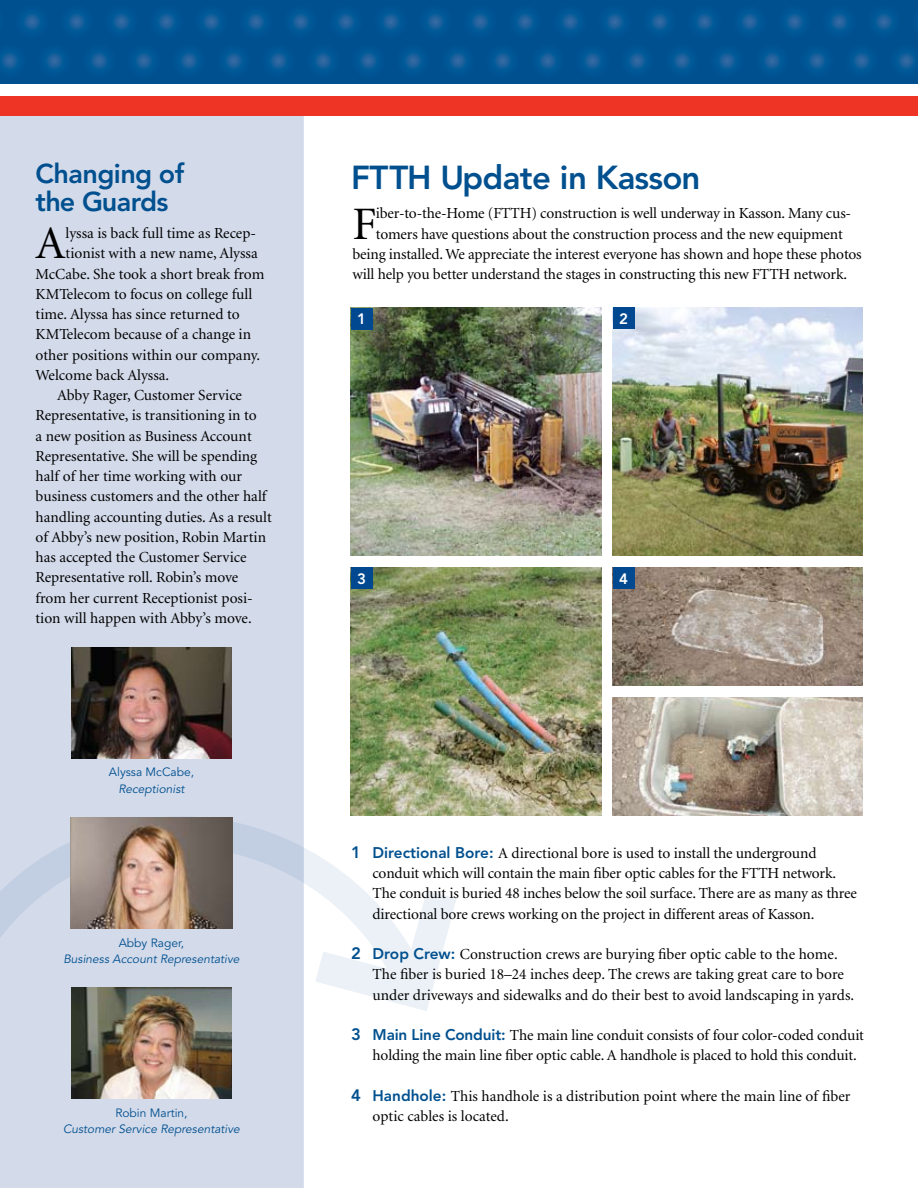
<style>
.page{position:relative;width:918px;height:1188px;background:#fff}
.page>*{position:absolute;margin:0;border:0;box-sizing:border-box;transform-origin:0 0}
.t1{font:46.5px "Minion";color:#000}
.t2{font:800 33px "Avenir";letter-spacing:-.015em;color:#00508f}
.t3{font:800 27px/28.5px "Avenir";letter-spacing:-.02em;color:#00508f}
.t4{font:15.3px/20.2px "Minion";letter-spacing:-.005em;color:#000}
.t5{font:800 15px "Avenir";color:#fff}
.t6{font:italic 12px "Avenir";color:#00508f}
.t7{font:12px "Avenir";color:#00508f}
.s1{font-family:"Avenir";font-weight:800;font-size:16.5px;color:#00508f}
.s2{font-family:"Avenir";font-weight:800;color:#00508f}
</style>
<div class="page">
<div style="left:0;top:103px;width:304px;height:1085px;background:#d3daea"></div>
<div style="left:0;top:0;width:918px;height:84px;background:#00508f"></div>
<div style="left:0;top:96px;width:918px;height:20px;background:#ee3424"></div>
<svg style="left:0;top:542px;width:863px;height:471px"></svg>
<svg style="left:0;top:13px;width:916px;height:57px"></svg>
<img style="left:71px;top:818px;width:161px;height:111px">
<img style="left:71px;top:648px;width:161px;height:111px">
<img style="left:613px;top:697px;width:249px;height:119px">
<img style="left:72px;top:988px;width:159px;height:111px">
<img style="left:351px;top:308px;width:251px;height:248px">
<div style="left:351px;top:308px;width:21px;height:21px;background:#004990"></div>
<img style="left:613px;top:308px;width:249px;height:248px">
<div style="left:613px;top:308px;width:21px;height:21px;background:#004990"></div>
<img style="left:351px;top:567px;width:251px;height:249px">
<div style="left:351px;top:567px;width:21px;height:22px;background:#004990"></div>
<img style="left:613px;top:567px;width:249px;height:118px">
<div style="left:613px;top:567px;width:21px;height:22px;background:#004990"></div>
<h3 class="t3" style="left:36px;top:159px;width:150px">Changing of the Guards</h3>
<h2 class="t2" style="left:351px;top:158px;width:351px">FTTH Update in Kasson</h2>
<h1 class="t1" style="left:352px;top:201px;width:25px">F</h1>
<p class="t4" style="left:376px;top:204px;width:477px">iber-to-the-Home (FTTH) construction is well underway in Kasson. Many cus-</p>
<h1 class="t1" style="left:36px;top:221px;width:32px">A</h1>
<p class="t4" style="left:66px;top:224px;width:192px">lyssa is back full time as Recep-</p>
<p class="t4" style="left:376px;top:224px;width:468px">tomers have questions about the construction process and the new equipment</p>
<p class="t4" style="left:352px;top:244px;width:511px">being installed. We appreciate the interest everyone has shown and hope these photos</p>
<p class="t4" style="left:352px;top:265px;width:496px">will help you better understand the stages in constructing this new FTTH network.</p>
<p class="t4" style="left:66px;top:244px;width:194px">tionist with a new name, Alyssa</p>
<p class="t4" style="left:36px;top:264px;width:230px">McCabe. She took a short break from</p>
<p class="t4" style="left:36px;top:284px;width:218px">KMTelecom to focus on college full</p>
<p class="t4" style="left:36px;top:305px;width:206px">time. Alyssa has since returned to</p>
<p class="t4" style="left:36px;top:325px;width:217px">KMTelecom because of a change in</p>
<p class="t4" style="left:36px;top:345px;width:226px">other positions within our company.</p>
<p class="t4" style="left:36px;top:365px;width:135px">Welcome back Alyssa.</p>
<p class="t4" style="left:57px;top:386px;width:186px">Abby Rager, Customer Service</p>
<p class="t4" style="left:36px;top:406px;width:223px">Representative, is transitioning in to</p>
<p class="t4" style="left:36px;top:426px;width:218px">a new position as Business Account</p>
<p class="t4" style="left:36px;top:446px;width:223px">Representative. She will be spending</p>
<p class="t4" style="left:36px;top:467px;width:208px">half of her time working with our</p>
<p class="t4" style="left:36px;top:487px;width:232px">business customers and the other half</p>
<p class="t4" style="left:36px;top:507px;width:238px">handling accounting duties. As a result</p>
<p class="t4" style="left:36px;top:527px;width:232px">of Abby’s new position, Robin Martin</p>
<p class="t4" style="left:36px;top:548px;width:212px">has accepted the Customer Service</p>
<p class="t4" style="left:36px;top:568px;width:204px">Representative roll. Robin’s move</p>
<p class="t4" style="left:36px;top:588px;width:219px">from her current Receptionist posi-</p>
<p class="t4" style="left:36px;top:608px;width:218px">tion will happen with Abby’s move.</p>
<p class="t5" style="left:357px;top:310px;width:10px">1</p>
<p class="t5" style="left:619px;top:310px;width:10px">2</p>
<p class="t5" style="left:357px;top:570px;width:10px">3</p>
<p class="t5" style="left:619px;top:569px;width:10px">4</p>
<p class="t7" style="left:109px;top:765px;width:87px">Alyssa McCabe,</p>
<p class="t6" style="left:118px;top:782px;width:68px">Receptionist</p>
<p class="t7" style="left:119px;top:936px;width:67px">Abby Rager,</p>
<p class="t6" style="left:63px;top:952px;width:178px">Business Account Representative</p>
<p class="t7" style="left:115px;top:1106px;width:74px">Robin Martin,</p>
<p class="t6" style="left:63px;top:1122px;width:178px">Customer Service Representative</p>
<p class="t4" style="left:373px;top:843px;width:486px;text-indent:-22px"><span class="s1">1</span> <span class="s2">Directional Bore:</span> A directional bore is used to install the underground conduit which will contain the main fiber optic cables for the FTTH network.<br>The conduit is buried 48 inches below the soil surface. There are as many as three directional bore crews working on the project in different areas of Kasson.</p>
<p class="t4" style="left:373px;top:945px;width:483px;text-indent:-22px"><span class="s1">2</span> <span class="s2">Drop Crew:</span> Construction crews are burying fiber optic cable to the home.<br>The fiber is buried 18–24 inches deep. The crews are taking great care to bore under driveways and sidewalks and do their best to avoid landscaping in yards.</p>
<p class="t4" style="left:373px;top:1026px;width:493px;text-indent:-22px"><span class="s1">3</span> <span class="s2">Main Line Conduit:</span> The main line conduit consists of four color-coded conduit holding the main line fiber optic cable. A handhole is placed to hold this conduit.</p>
<p class="t4" style="left:373px;top:1086px;width:479px;text-indent:-22px"><span class="s1">4</span> <span class="s2">Handhole:</span> This handhole is a distribution point where the main line of fiber optic cables is located.</p>
</div>
